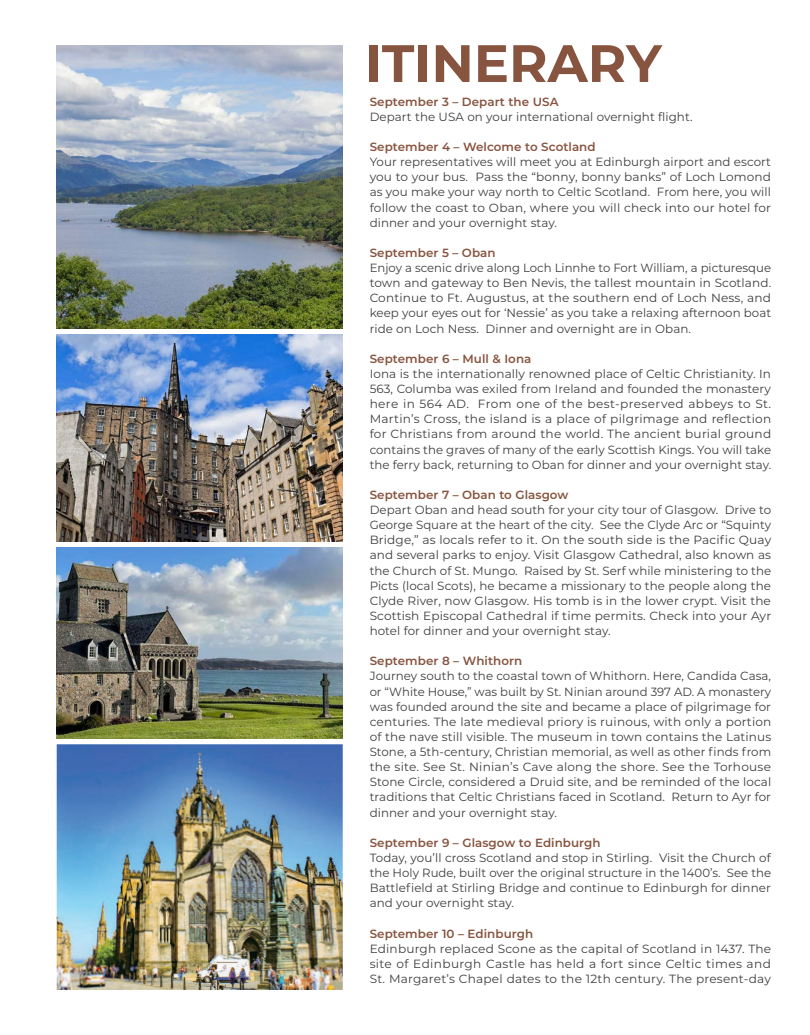
<style>
.page{position:relative;width:810px;height:1035px;background:#fff}
.page>*{position:absolute;margin:0;border:0;box-sizing:border-box;transform-origin:0 0}
.t1{font:700 52.5px "Montserrat";color:#87543f}
.t2{font:11.88px/15.1px "Montserrat";letter-spacing:.005em;color:#3e3e3f;text-align:justify}
.t3{font:600 11.88px "Montserrat";letter-spacing:.005em;color:#87543f}
</style>
<div class="page">
<img style="left:57px;top:744px;width:286px;height:246px">
<img style="left:57px;top:547px;width:286px;height:191px">
<img style="left:57px;top:334px;width:286px;height:207px">
<img style="left:57px;top:45px;width:286px;height:283px">
<h1 class="t1" style="left:365px;top:25px;width:298px">ITINERARY</h1>
<p class="t3" style="left:370px;top:93px;width:190px">September 3 – Depart the USA</p>
<p class="t2" style="left:370px;top:109px;width:324px">Depart the USA on your international overnight flight.</p>
<p class="t3" style="left:370px;top:138px;width:228px">September 4 – Welcome to Scotland</p>
<p class="t2" style="left:370px;top:154px;width:403px">Your representatives will meet you at Edinburgh airport and escort you to your bus. Pass the “bonny, bonny banks” of Loch Lomond as you make your way north to Celtic Scotland. From here, you will follow the coast to Oban, where you will check into our hotel for dinner and your overnight stay.</p>
<p class="t3" style="left:370px;top:244px;width:127px">September 5 – Oban</p>
<p class="t2" style="left:370px;top:260px;width:403px">Enjoy a scenic drive along Loch Linnhe to Fort William, a picturesque town and gateway to Ben Nevis, the tallest mountain in Scotland.<br>Continue to Ft. Augustus, at the southern end of Loch Ness, and keep your eyes out for ‘Nessie’ as you take a relaxing afternoon boat ride on Loch Ness. Dinner and overnight are in Oban.</p>
<p class="t3" style="left:370px;top:350px;width:163px">September 6 – Mull &amp; Iona</p>
<p class="t2" style="left:370px;top:366px;width:403px">Iona is the internationally renowned place of Celtic Christianity. In 563, Columba was exiled from Ireland and founded the monastery here in 564 AD. From one of the best-preserved abbeys to St.<br>Martin’s Cross, the island is a place of pilgrimage and reflection for Christians from around the world. The ancient burial ground contains the graves of many of the early Scottish Kings. You will take the ferry back, returning to Oban for dinner and your overnight stay.</p>
<p class="t3" style="left:370px;top:486px;width:200px">September 7 – Oban to Glasgow</p>
<p class="t2" style="left:370px;top:502px;width:403px">Depart Oban and head south for your city tour of Glasgow. Drive to George Square at the heart of the city. See the Clyde Arc or “Squinty Bridge,” as locals refer to it. On the south side is the Pacific Quay and several parks to enjoy. Visit Glasgow Cathedral, also known as the Church of St. Mungo. Raised by St. Serf while ministering to the Picts (local Scots), he became a missionary to the people along the Clyde River, now Glasgow. His tomb is in the lower crypt. Visit the Scottish Episcopal Cathedral if time permits. Check into your Ayr hotel for dinner and your overnight stay.</p>
<p class="t3" style="left:370px;top:653px;width:154px">September 8 – Whithorn</p>
<p class="t2" style="left:370px;top:668px;width:403px">Journey south to the coastal town of Whithorn. Here, Candida Casa, or “White House,” was built by St. Ninian around 397 AD. A monastery was founded around the site and became a place of pilgrimage for centuries. The late medieval priory is ruinous, with only a portion of the nave still visible. The museum in town contains the Latinus Stone, a 5th-century, Christian memorial, as well as other finds from the site. See St. Ninian’s Cave along the shore. See the Torhouse Stone Circle, considered a Druid site, and be reminded of the local traditions that Celtic Christians faced in Scotland. Return to Ayr for dinner and your overnight stay.</p>
<p class="t3" style="left:370px;top:834px;width:232px">September 9 – Glasgow to Edinburgh</p>
<p class="t2" style="left:370px;top:850px;width:403px">Today, you’ll cross Scotland and stop in Stirling. Visit the Church of the Holy Rude, built over the original structure in the 1400’s. See the Battlefield at Stirling Bridge and continue to Edinburgh for dinner and your overnight stay.</p>
<p class="t3" style="left:370px;top:925px;width:165px">September 10 – Edinburgh</p>
<p class="t2" style="left:370px;top:940px;width:403px">Edinburgh replaced Scone as the capital of Scotland in 1437. The site of Edinburgh Castle has held a fort since Celtic times and St. Margaret’s Chapel dates to the 12th century. The present-day</p>
</div>
